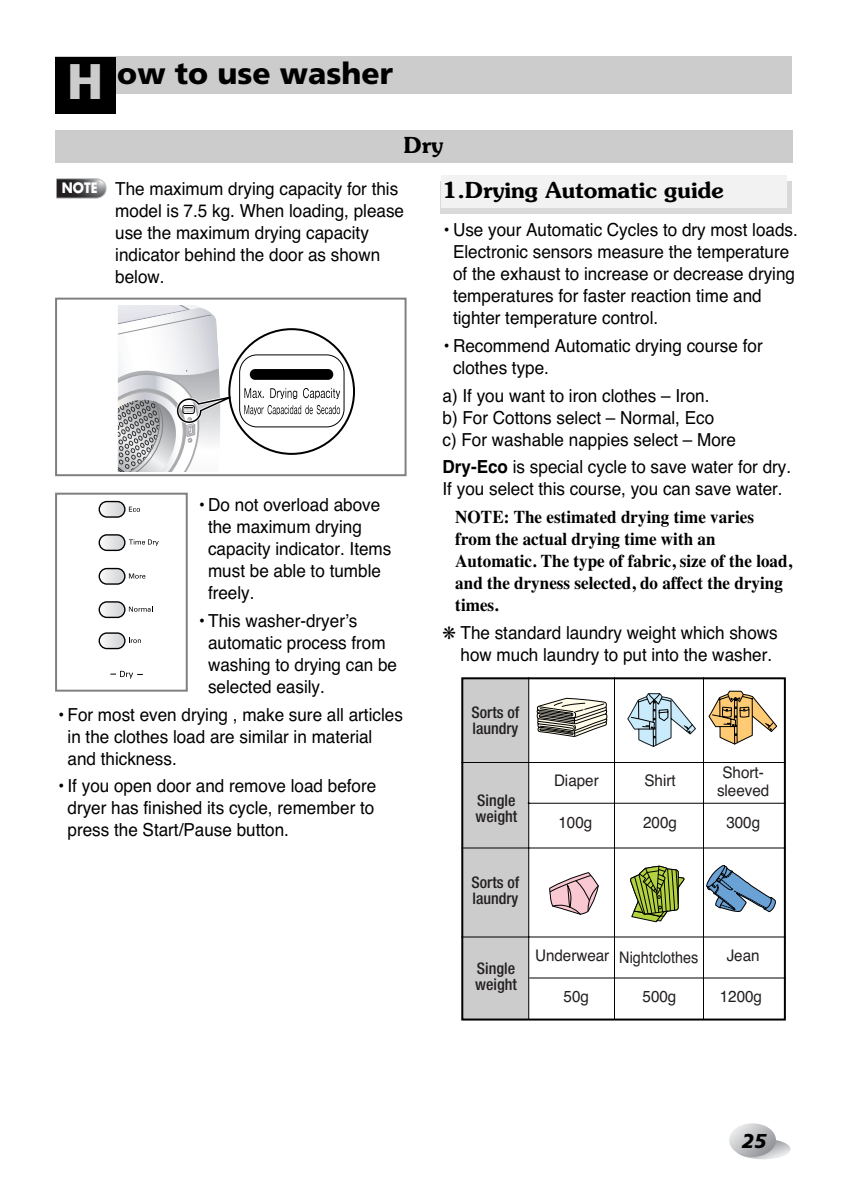
<style>
.page{position:relative;width:850px;height:1190px;background:#fff}
.page>*{position:absolute;margin:0;border:0;box-sizing:border-box;transform-origin:0 0}
.t1{font:900 30px "Frutiger";color:#000}
.t2{font:600 22px "Souvenir";color:#000}
.t3{font:italic 900 20px "Frutiger";color:#000}
.t4{font:18px/22px "Helvetica";color:#000;scale:.95 1}
.t5{font:700 18px/22px "Times";color:#000;scale:.95 1}
.t6{font:16px/18px "Helvetica";color:#231f20;text-align:center;scale:.95 1}
.t7{font:500 condensed 16px/16px "Helvetica Neue";color:#231f20}
.t8{font:16px "Helvetica";color:#231f20;scale:.9 1}
.s1{font-size:50px;color:#ccc}
.s2{font-family:"Futura";font-weight:700;font-size:14px;color:#fff}
.s3{font-weight:700}
</style>
<div class="page">
<svg style="left:736px;top:1139px;width:55px;height:20px"></svg>
<svg style="left:729px;top:1123px;width:47px;height:34px"></svg>
<img style="left:99px;top:502px;width:26px;height:15px;border-radius:8px">
<div style="left:99px;top:501px;width:27px;height:17px;border:1px solid #000;border-radius:8px"></div>
<img style="left:99px;top:633px;width:26px;height:16px;border-radius:8px">
<div style="left:99px;top:632px;width:27px;height:17px;border:1px solid #000;border-radius:8px"></div>
<img style="left:99px;top:602px;width:26px;height:15px;border-radius:8px">
<div style="left:99px;top:601px;width:27px;height:17px;border:1px solid #000;border-radius:8px"></div>
<img style="left:99px;top:569px;width:26px;height:15px;border-radius:8px">
<div style="left:99px;top:568px;width:27px;height:17px;border:1px solid #000;border-radius:8px"></div>
<img style="left:99px;top:535px;width:26px;height:15px;border-radius:8px">
<div style="left:99px;top:534px;width:27px;height:17px;border:1px solid #000;border-radius:8px"></div>
<svg style="left:110px;top:671px;width:33px;height:8px"></svg>
<svg style="left:129px;top:539px;width:30px;height:7px"></svg>
<svg style="left:129px;top:573px;width:16px;height:6px"></svg>
<svg style="left:129px;top:607px;width:24px;height:5px"></svg>
<svg style="left:129px;top:638px;width:12px;height:5px"></svg>
<svg style="left:129px;top:507px;width:11px;height:5px"></svg>
<div style="left:55px;top:493px;width:133px;height:199px;border:2px solid #808080"></div>
<div style="left:55px;top:57px;width:736px;height:37px;background:#ccc"></div>
<div style="left:55px;top:57px;width:60px;height:57px;background:#000"></div>
<div style="left:55px;top:130px;width:737px;height:33px;background:#ccc"></div>
<svg style="left:56px;top:178px;width:51px;height:21px"></svg>
<svg style="left:117px;top:305px;width:223px;height:167px"></svg>
<div style="left:55px;top:298px;width:352px;height:178px;border:2px solid #808080"></div>
<div style="left:463px;top:680px;width:66px;height:339px;background:#ccc"></div>
<div style="left:461px;top:677px;width:325px;height:344px;border:2px solid #000"></div>
<hr style="left:528px;top:677px;width:1px;height:343px;background:#000">
<hr style="left:614px;top:677px;width:1px;height:343px;background:#000">
<hr style="left:703px;top:677px;width:1px;height:343px;background:#000">
<hr style="left:461px;top:848px;width:325px;height:1px;background:#000">
<hr style="left:461px;top:936px;width:325px;height:2px;background:#000">
<hr style="left:461px;top:762px;width:325px;height:1px;background:#000">
<hr style="left:528px;top:803px;width:258px;height:1px;background:#000">
<hr style="left:530px;top:978px;width:256px;height:1px;background:#000">
<svg style="left:536px;top:698px;width:72px;height:39px"></svg>
<svg style="left:627px;top:693px;width:69px;height:54px"></svg>
<svg style="left:708px;top:691px;width:69px;height:54px"></svg>
<svg style="left:549px;top:865px;width:136px;height:58px"></svg>
<svg style="left:706px;top:865px;width:70px;height:48px"></svg>
<div style="left:441px;top:181px;width:351px;height:33px;background:#d9d9d9"></div>
<div style="left:441px;top:176px;width:345px;height:32px;background:#f2f2f2"></div>
<h1 class="t1" style="left:67px;top:61px;width:328px"><span class="s1">H</span> ow to use washer</h1>
<p class="t2" style="left:404px;top:136px;width:41px">Dry</p>
<p class="t4" style="left:115px;top:179px;width:306px;text-indent:-53px"><span class="s2">NOTE</span> The maximum drying capacity for this model is 7.5 kg. When loading, please use the maximum drying capacity indicator behind the door as shown below.</p>
<p class="t4" style="left:208px;top:496px;width:194px;text-indent:-10px">• Do not overload above the maximum drying capacity indicator. Items must be able to tumble freely.</p>
<p class="t4" style="left:208px;top:611px;width:201px;text-indent:-10px">• This washer-dryer’s automatic process from washing to drying can be selected easily.</p>
<p class="t4" style="left:68px;top:705px;width:355px;text-indent:-10px">• For most even drying , make sure all articles in the clothes load are similar in material and thickness.</p>
<p class="t4" style="left:68px;top:777px;width:327px;text-align:justify;text-indent:-10px">• If you open door and remove load before dryer has finished its cycle, remember to press the Start/Pause button.</p>
<p class="t2" style="left:443px;top:181px;width:283px">1.Drying Automatic guide</p>
<p class="t4" style="left:453px;top:221px;width:365px;text-indent:-10px">• Use your Automatic Cycles to dry most loads.<br>Electronic sensors measure the temperature of the exhaust to increase or decrease drying temperatures for faster reaction time and tighter temperature control.</p>
<p class="t4" style="left:453px;top:336px;width:327px;text-indent:-10px">• Recommend Automatic drying course for clothes type.</p>
<p class="t4" style="left:443px;top:386px;width:310px">a) If you want to iron clothes – Iron.<br>b) For Cottons select – Normal, Eco<br>c) For washable nappies select – More</p>
<p class="t4" style="left:443px;top:458px;width:369px"><span class="s3">Dry-Eco</span> is special cycle to save water for dry.<br>If you select this course, you can save water.</p>
<p class="t5" style="left:455px;top:507px;width:356px">NOTE: The estimated drying time varies from the actual drying time with an Automatic. The type of fabric, size of the load, and the dryness selected, do affect the drying times.</p>
<p class="t4" style="left:461px;top:623px;width:335px;text-indent:-18px">❋ The standard laundry weight which shows how much laundry to put into the washer.</p>
<p class="t7" style="left:472px;top:706px;width:49px">Sorts of laundry</p>
<p class="t7" style="left:476px;top:794px;width:43px">Single weight</p>
<p class="t6" style="left:717px;top:764px;width:57px">Short&shy;sleeved</p>
<p class="t6" style="left:644px;top:773px;width:34px">Shirt</p>
<p class="t6" style="left:554px;top:773px;width:49px">Diaper</p>
<p class="t6" style="left:559px;top:815px;width:37px">100g</p>
<p class="t6" style="left:643px;top:815px;width:37px">200g</p>
<p class="t6" style="left:726px;top:815px;width:37px">300g</p>
<p class="t7" style="left:472px;top:876px;width:49px">Sorts of laundry</p>
<p class="t7" style="left:475px;top:962px;width:43px">Single weight</p>
<p class="t6" style="left:535px;top:947px;width:80px">Underwear</p>
<p class="t6" style="left:564px;top:988px;width:28px">50g</p>
<p class="t6" style="left:643px;top:988px;width:37px">500g</p>
<p class="t6" style="left:720px;top:988px;width:46px">1200g</p>
<p class="t8" style="left:619px;top:951px;width:90px">Nightclothes</p>
<p class="t6" style="left:727px;top:948px;width:36px">Jean</p>
<p class="t3" style="left:742px;top:1132px;width:26px">25</p>
</div>
